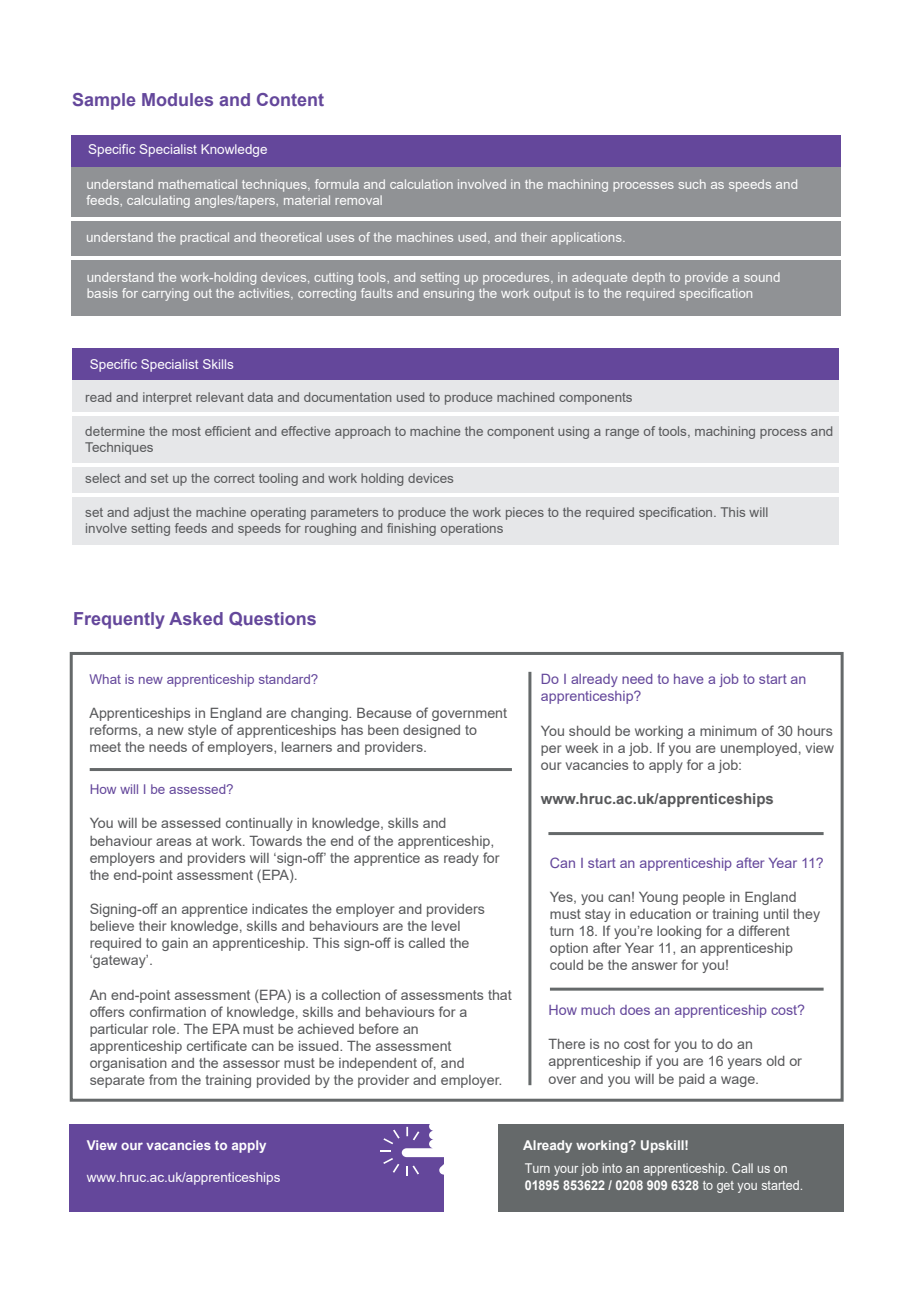
<style>
.page{position:relative;width:919px;height:1289px;background:#fff}
.page>*{position:absolute;margin:0;border:0;box-sizing:border-box;transform-origin:0 0}
.t1{font:700 18px "Arial";color:#64479b}
.t2{font:700 15px "Arial";color:#57585a}
.t3{font:14.25px/17.1px "Arial";color:#57585a}
.t4{font:14.25px/17.1px "Arial";color:#64479b}
.t5{font:13.5px/16.5px "Arial";color:#fff}
.t6{font:13.5px/16.5px "Arial";color:#57585a}
.t7{font:13.5px/16.2px "Arial";color:#fff;scale:.93 1}
.t8{font:13.5px "Arial";color:#64479b}
.t9{font:700 13.5px "Arial";color:#fff}
.s1{font-weight:700}
</style>
<div class="page">
<div style="left:71px;top:137px;width:769px;height:179px;background:#909295"></div>
<div style="left:72px;top:136px;width:769px;height:31px;background:#64479b"></div>
<hr style="left:62px;top:218px;width:788px;height:3px;background:#fff">
<hr style="left:63px;top:256px;width:789px;height:3px;background:#fff">
<div style="left:72px;top:348px;width:766px;height:196px;background:#e6e7e9"></div>
<div style="left:72px;top:348px;width:766px;height:32px;background:#64479b"></div>
<hr style="left:60px;top:412px;width:789px;height:3px;background:#fff">
<hr style="left:66px;top:463px;width:789px;height:3px;background:#fff">
<hr style="left:66px;top:493px;width:789px;height:3px;background:#fff">
<div style="left:70px;top:652px;width:773px;height:449px;border:3px solid #65696a"></div>
<hr style="left:550px;top:987px;width:273px;height:3px;background:#65696a">
<hr style="left:548px;top:832px;width:275px;height:3px;background:#65696a">
<hr style="left:90px;top:768px;width:422px;height:3px;background:#65696a">
<hr style="left:528px;top:671px;width:3px;height:414px;background:#65696a">
<div style="left:498px;top:1124px;width:345px;height:87px;background:#65696a"></div>
<div style="left:69px;top:1124px;width:374px;height:87px;background:#64479b"></div>
<svg style="left:380px;top:1124px;width:64px;height:51px"></svg>
<p class="t1" style="left:72px;top:88px;width:254px">Sample Modules and Content</p>
<p class="t5" style="left:83px;top:141px;width:68px">Knowledge</p>
<p class="t5" style="left:88px;top:141px;width:181px">Specific Specialist Knowledge</p>
<p class="t5" style="left:86px;top:176px;width:713px">understand mathematical techniques, formula and calculation involved in the machining processes such as speeds and feeds, calculating angles/tapers, material removal</p>
<p class="t5" style="left:86px;top:229px;width:541px">understand the practical and theoretical uses of the machines used, and their applications.</p>
<p class="t5" style="left:87px;top:269px;width:695px">understand the work-holding devices, cutting tools, and setting up procedures, in adequate depth to provide a sound basis for carrying out the activities, correcting faults and ensuring the work output is to the required specification</p>
<p class="t5" style="left:90px;top:355px;width:146px">Specific Specialist Skills</p>
<p class="t6" style="left:85px;top:389px;width:549px">read and interpret relevant data and documentation used to produce machined components</p>
<p class="t6" style="left:85px;top:422px;width:749px">determine the most efficient and effective approach to machine the component using a range of tools, machining process and<br>Techniques</p>
<p class="t6" style="left:85px;top:470px;width:370px">select and set up the correct tooling and work holding devices</p>
<p class="t6" style="left:85px;top:503px;width:684px">set and adjust the machine operating parameters to produce the work pieces to the required specification. This will involve setting feeds and speeds for roughing and finishing operations</p>
<p class="t1" style="left:73px;top:606px;width:245px">Frequently Asked Questions</p>
<p class="t8" style="left:89px;top:669px;width:230px">What is new apprenticeship standard?</p>
<p class="t3" style="left:89px;top:704px;width:419px">Apprenticeships in England are changing. Because of government reforms, a new style of apprenticeships has been designed to meet the needs of employers, learners and providers.</p>
<p class="t8" style="left:90px;top:780px;width:146px">How will I be assessed?</p>
<p class="t3" style="left:90px;top:814px;width:411px">You will be assessed continually in knowledge, skills and behaviour areas at work. Towards the end of the apprenticeship, employers and providers will ‘sign-off’ the apprentice as ready for the end-point assessment (EPA).</p>
<p class="t3" style="left:90px;top:900px;width:396px">Signing-off an apprentice indicates the employer and providers believe their knowledge, skills and behaviours are the level required to gain an apprenticeship. This sign-off is called the ‘gateway’.</p>
<p class="t3" style="left:90px;top:985px;width:423px">An end-point assessment (EPA) is a collection of assessments that offers confirmation of knowledge, skills and behaviours for a particular role. The EPA must be achieved before an apprenticeship certificate can be issued. The assessment organisation and the assessor must be independent of, and separate from the training provided by the provider and employer.</p>
<p class="t4" style="left:541px;top:670px;width:267px">Do I already need to have a job to start an apprenticeship?</p>
<p class="t3" style="left:541px;top:721px;width:295px;text-align:justify">You should be working a minimum of 30 hours per week in a job. If you are unemployed, view our vacancies to apply for a job:</p>
<p class="t2" style="left:541px;top:788px;width:234px">www.hruc.ac.uk/apprenticeships</p>
<p class="t4" style="left:550px;top:854px;width:275px">Can I start an apprenticeship after Year 11?</p>
<p class="t3" style="left:550px;top:888px;width:272px">Yes, you can! Young people in England must stay in education or training until they turn 18. If you’re looking for a different option after Year 11, an apprenticeship could be the answer for you!</p>
<p class="t4" style="left:548px;top:1001px;width:258px">How much does an apprenticeship cost?</p>
<p class="t3" style="left:548px;top:1035px;width:255px">There is no cost for you to do an apprenticeship if you are 16 years old or over and you will be paid a wage.</p>
<p class="t9" style="left:87px;top:1136px;width:181px">View our vacancies to apply</p>
<p class="t5" style="left:87px;top:1168px;width:195px">www.hruc.ac.uk/apprenticeships</p>
<p class="t9" style="left:523px;top:1136px;width:167px">Already working? Upskill!</p>
<p class="t7" style="left:524px;top:1160px;width:301px">Turn your job into an apprenticeship. Call us on<br><span class="s1">01895 853622 / 0208 909 6328</span> to get you started.</p>
</div>
